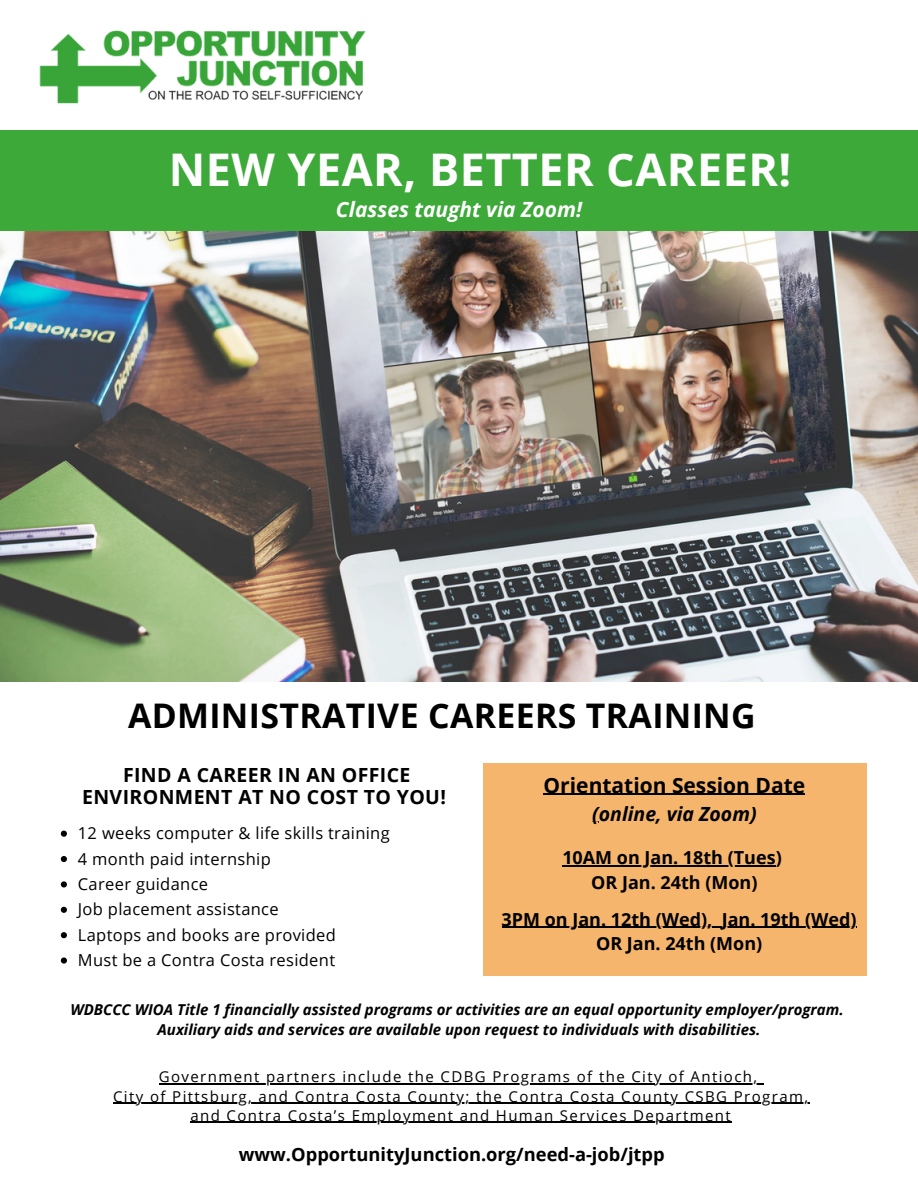
<style>
.page{position:relative;width:918px;height:1188px;background:#fff}
.page>*{position:absolute;margin:0;border:0;box-sizing:border-box;transform-origin:0 0}
.t1{font:700 45px "Open Sans";letter-spacing:.01em;color:#fff}
.t2{font:700 33.9px "Open Sans";letter-spacing:.01em;color:#000}
.t3{font:700 21px "Open Sans";color:#000}
.t4{font:italic 700 21px "Open Sans";color:#fff}
.t5{font:700 19.5px/22.8px "Open Sans";letter-spacing:.02em;color:#000;text-align:center}
.t6{font:italic 700 19.5px "Open Sans";color:#000}
.t7{font:700 18.3px "Open Sans";color:#000}
.t8{font:700 18px/24.8px "Open Sans";color:#000;text-align:center}
.t9{font:16.5px "Open Sans";letter-spacing:.02em;color:#000}
.t10{font:15px "Open Sans";letter-spacing:.095em;color:#000}
.t11{font:italic 700 15px "Open Sans";color:#000}
</style>
<div class="page">
<div style="left:0;top:130px;width:918px;height:551px;background:#3da939"></div>
<img style="left:0;top:231px;width:918px;height:450px">
<img style="left:39px;top:30px;width:327px;height:74px">
<div style="left:483px;top:763px;width:383px;height:213px;background:#f6b56c"></div>
<hr style="left:159px;top:1084px;width:600px;height:1px;background:#000">
<hr style="left:113px;top:1103px;width:145px;height:1px;background:#000">
<hr style="left:258px;top:1103px;width:552px;height:1px;background:#000">
<hr style="left:190px;top:1122px;width:542px;height:1px;background:#000">
<hr style="left:544px;top:794px;width:261px;height:1px;background:#000">
<hr style="left:502px;top:927px;width:211px;height:1px;background:#000">
<hr style="left:722px;top:927px;width:135px;height:1px;background:#000">
<svg style="left:61px;top:831px;width:6px;height:6px"></svg>
<svg style="left:61px;top:856px;width:6px;height:6px"></svg>
<svg style="left:61px;top:881px;width:6px;height:6px"></svg>
<svg style="left:61px;top:907px;width:6px;height:6px"></svg>
<svg style="left:61px;top:932px;width:6px;height:6px"></svg>
<svg style="left:61px;top:957px;width:6px;height:7px"></svg>
<hr style="left:562px;top:865px;width:214px;height:1px;background:#000">
<p class="t1" style="left:169px;top:138px;width:624px">NEW YEAR, BETTER CAREER!</p>
<p class="t4" style="left:336px;top:194px;width:248px">Classes taught via Zoom!</p>
<p class="t2" style="left:128px;top:691px;width:629px">ADMINISTRATIVE CAREERS TRAINING</p>
<p class="t5" style="left:82px;top:763px;width:365px">FIND A CAREER IN AN OFFICE<br>ENVIRONMENT AT NO COST TO YOU!</p>
<p class="t9" style="left:78px;top:822px;width:313px">12 weeks computer &amp; life skills training</p>
<p class="t9" style="left:78px;top:847px;width:194px">4 month paid internship</p>
<p class="t9" style="left:78px;top:872px;width:132px">Career guidance</p>
<p class="t9" style="left:78px;top:898px;width:202px">Job placement assistance</p>
<p class="t9" style="left:78px;top:923px;width:260px">Laptops and books are provided</p>
<p class="t9" style="left:78px;top:949px;width:259px">Must be a Contra Costa resident</p>
<p class="t3" style="left:544px;top:770px;width:263px">Orientation Session Date</p>
<p class="t6" style="left:592px;top:800px;width:166px">(online, via Zoom)</p>
<p class="t8" style="left:562px;top:845px;width:221px">10AM on Jan. 18th (Tues)</p>
<p class="t8" style="left:591px;top:869px;width:168px">OR Jan. 24th (Mon)</p>
<p class="t8" style="left:502px;top:906px;width:357px">3PM on Jan. 12th (Wed), Jan. 19th (Wed)<br>OR Jan. 24th (Mon)</p>
<p class="t11" style="left:70px;top:999px;width:775px">WDBCCC WIOA Title 1 financially assisted programs or activities are an equal opportunity employer/program.</p>
<p class="t11" style="left:158px;top:1019px;width:604px">Auxiliary aids and services are available upon request to individuals with disabilities.</p>
<p class="t10" style="left:159px;top:1066px;width:600px">Government partners include the CDBG Programs of the City of Antioch,</p>
<p class="t10" style="left:113px;top:1086px;width:697px">City of Pittsburg, and Contra Costa County; the Contra Costa County CSBG Program,</p>
<p class="t10" style="left:190px;top:1105px;width:542px">and Contra Costa’s Employment and Human Services Department</p>
<p class="t7" style="left:239px;top:1141px;width:427px">www.OpportunityJunction.org/need-a-job/jtpp</p>
</div>
